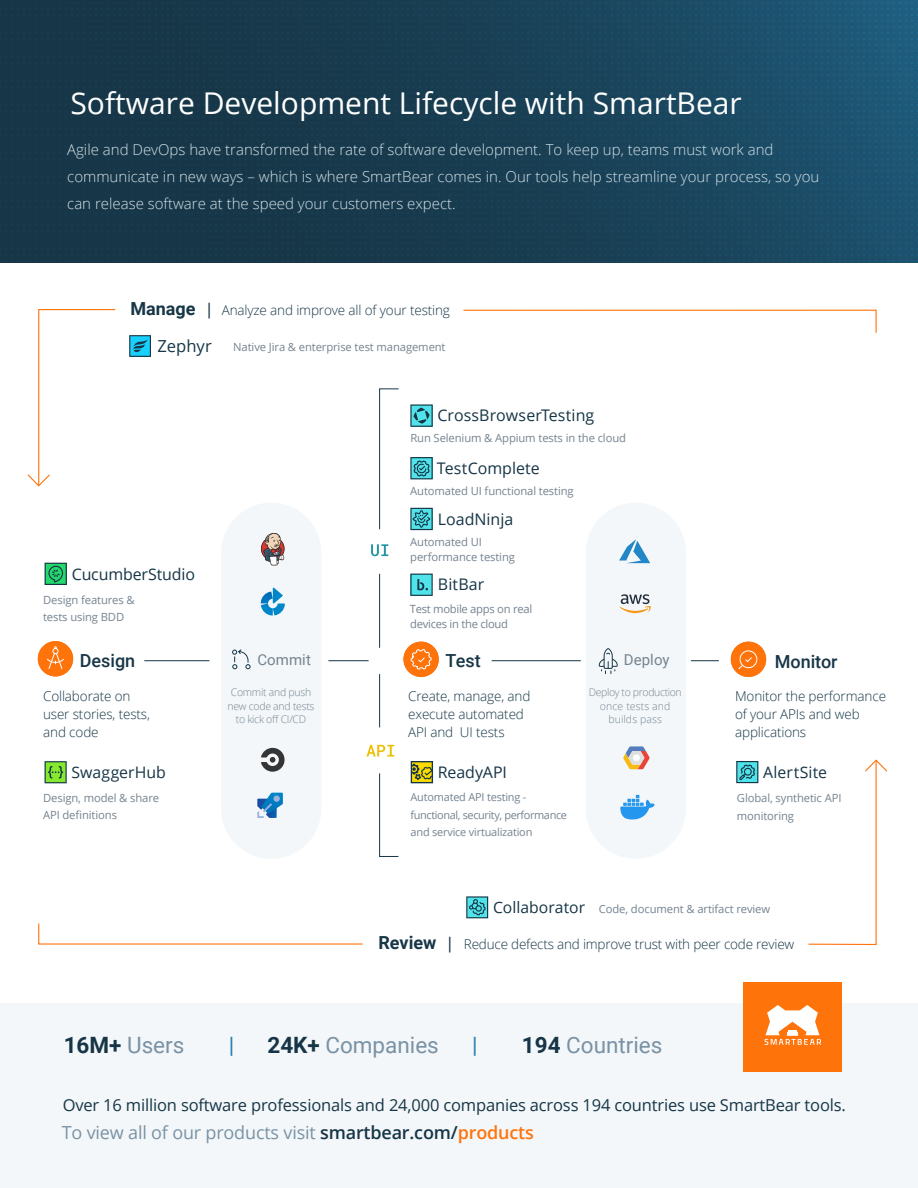
<style>
.page{position:relative;width:918px;height:1188px;background:#fff}
.page>*{position:absolute;margin:0;border:0;box-sizing:border-box;transform-origin:0 0}
.t1{font:30px "Open Sans";color:#fff}
.t2{font:22.5px "Roboto";color:#7992a5}
.t3{font:22.5px "Roboto";color:#287faf}
.t4{font:18px "Open Sans";letter-spacing:-.01em;color:#7992a5}
.t5{font:500 18px "Roboto";color:#173647}
.t6{font:16.65px "Open Sans";color:#173647}
.t7{font:16.5px "Open Sans";letter-spacing:-.01em;color:#173647}
.t8{font:15.9px "Open Sans";color:#163546}
.t9{font:300 15px/27px "Open Sans";color:#d2e1e8}
.t10{font:15px "Roboto";letter-spacing:.005em;color:#758491}
.t11{font:300 13.5px/18px "Open Sans";letter-spacing:-.01em;color:#163647}
.t12{font:11.25px/17.5px "Open Sans";letter-spacing:-.01em;color:#758390}
.t13{font:10.95px/17.5px "Open Sans";letter-spacing:-.02em;color:#758390}
.t14{font:300 10.5px/13.5px "Open Sans";letter-spacing:-.025em;color:#758491;text-align:center}
.t15{font:300 10.5px/13.5px "Open Sans";letter-spacing:.01em;color:#758491;text-align:center}
.s1{font-family:"Roboto";font-weight:700;font-size:18px;color:#173647}
.s2{font-family:"Roboto Mono";font-weight:400;font-size:16.95px;color:#173647}
.s3{font-size:15.75px;color:#163546}
.s4{font-weight:700;color:#163546}
.s5{font-weight:600;color:#163546}
.s6{font-weight:600;color:#ff730b}
</style>
<div class="page">
<svg style="left:0;top:0;width:918px;height:263px;background:#194258"></svg>
<div style="left:586px;top:503px;width:100px;height:356px;background:#f3f7f9;border-radius:50px"></div>
<div style="left:221px;top:503px;width:100px;height:356px;background:#f3f7f9;border-radius:50px"></div>
<svg style="left:463px;top:309px;width:414px;height:24px"></svg>
<hr style="left:492px;top:660px;width:89px;height:1px;background:#163546">
<svg style="left:261px;top:748px;width:24px;height:24px"></svg>
<svg style="left:261px;top:533px;width:24px;height:33px"></svg>
<svg style="left:261px;top:587px;width:24px;height:29px"></svg>
<hr style="left:379px;top:674px;width:1px;height:53px;background:#163546">
<svg style="left:379px;top:389px;width:20px;height:140px"></svg>
<hr style="left:379px;top:574px;width:1px;height:74px;background:#163546">
<svg style="left:371px;top:544px;width:17px;height:12px"></svg>
<svg style="left:366px;top:745px;width:28px;height:12px"></svg>
<svg style="left:38px;top:923px;width:325px;height:22px"></svg>
<hr style="left:144px;top:660px;width:65px;height:1px;background:#163546">
<svg style="left:691px;top:660px;width:28px;height:1px"></svg>
<hr style="left:328px;top:660px;width:41px;height:1px;background:#163546">
<svg style="left:619px;top:594px;width:32px;height:19px"></svg>
<svg style="left:619px;top:539px;width:31px;height:24px"></svg>
<div style="left:38px;top:641px;width:35px;height:35px;background:#ff730b;border-radius:50%"></div>
<svg style="left:47px;top:646px;width:17px;height:23px"></svg>
<div style="left:731px;top:642px;width:35px;height:35px;background:#ff730b;border-radius:50%"></div>
<div style="left:403px;top:642px;width:36px;height:35px;background:#ff730b;border-radius:50%"></div>
<svg style="left:403px;top:649px;width:36px;height:28px"></svg>
<div style="left:740px;top:651px;width:17px;height:17px;border:1px solid #fff;border-radius:50%"></div>
<svg style="left:738px;top:657px;width:14px;height:12px"></svg>
<svg style="left:232px;top:649px;width:18px;height:20px"></svg>
<svg style="left:379px;top:773px;width:20px;height:84px"></svg>
<svg style="left:599px;top:648px;width:19px;height:26px"></svg>
<svg style="left:257px;top:793px;width:26px;height:25px"></svg>
<svg style="left:263px;top:803px;width:9px;height:9px"></svg>
<div style="left:273px;top:795px;width:7px;height:7px;background:#9bb2dc;border-radius:50%"></div>
<svg style="left:45px;top:563px;width:22px;height:22px"></svg>
<svg style="left:45px;top:761px;width:22px;height:22px"></svg>
<svg style="left:410px;top:457px;width:23px;height:22px"></svg>
<svg style="left:410px;top:508px;width:23px;height:22px"></svg>
<svg style="left:410px;top:404px;width:23px;height:23px"></svg>
<svg style="left:410px;top:574px;width:23px;height:22px"></svg>
<svg style="left:411px;top:761px;width:22px;height:22px"></svg>
<svg style="left:736px;top:761px;width:22px;height:22px"></svg>
<svg style="left:466px;top:896px;width:22px;height:22px"></svg>
<svg style="left:129px;top:335px;width:22px;height:22px"></svg>
<svg style="left:808px;top:759px;width:80px;height:187px"></svg>
<svg style="left:27px;top:309px;width:89px;height:178px"></svg>
<svg style="left:623px;top:746px;width:27px;height:23px"></svg>
<svg style="left:620px;top:795px;width:35px;height:25px"></svg>
<div style="left:0;top:1003px;width:918px;height:185px;background:#f3f7f9"></div>
<div style="left:744px;top:982px;width:98px;height:90px;background:#ff730b"></div>
<svg style="left:764px;top:1005px;width:57px;height:40px"></svg>
<h1 class="t1" style="left:70px;top:83px;width:673px">Software Development Lifecycle with SmartBear</h1>
<p class="t9" style="left:67px;top:136px;width:754px">Agile and DevOps have transformed the rate of software development. To keep up, teams must work and communicate in new ways – which is where SmartBear comes in. Our tools help streamline your process, so you can release software at the speed your customers expect.</p>
<p class="t11" style="left:130px;top:301px;width:321px"><span class="s1">Manage</span> <span class="s2">|</span> Analyze and improve all of your testing</p>
<h3 class="t6" style="left:158px;top:335px;width:56px">Zephyr</h3>
<h3 class="t8" style="left:72px;top:563px;width:125px">CucumberStudio</h3>
<p class="t12" style="left:43px;top:591px;width:93px">Design features &amp; tests using BDD</p>
<p class="t12" style="left:233px;top:338px;width:214px">Native Jira &amp; enterprise test management</p>
<h3 class="t8" style="left:438px;top:405px;width:158px">CrossBrowserTesting</h3>
<p class="t12" style="left:410px;top:429px;width:217px">Run Selenium &amp; Appium tests in the cloud</p>
<h3 class="t8" style="left:437px;top:457px;width:104px">TestComplete</h3>
<h3 class="t8" style="left:438px;top:508px;width:77px">LoadNinja</h3>
<p class="t12" style="left:410px;top:481px;width:165px">Automated UI functional testing</p>
<p class="t12" style="left:410px;top:534px;width:106px;line-height:15px">Automated UI performance testing</p>
<h3 class="t8" style="left:438px;top:573px;width:48px">BitBar</h3>
<p class="t12" style="left:410px;top:601px;width:124px;line-height:15px">Test mobile apps on real devices in the cloud</p>
<h3 class="t5" style="left:80px;top:648px;width:57px">Design</h3>
<h3 class="t10" style="left:257px;top:649px;width:55px">Commit</h3>
<h3 class="t5" style="left:446px;top:648px;width:37px">Test</h3>
<h3 class="t10" style="left:624px;top:649px;width:47px">Deploy</h3>
<h3 class="t5" style="left:775px;top:649px;width:64px">Monitor</h3>
<p class="t11" style="left:43px;top:687px;width:108px">Collaborate on user stories, tests, and code</p>
<p class="t15" style="left:589px;top:685px;width:95px">Deploy to production once tests and builds pass</p>
<p class="t14" style="left:228px;top:686px;width:89px">Commit and push new code and tests to kick off CI/CD</p>
<p class="t11" style="left:735px;top:687px;width:153px">Monitor the performance of your APIs and web applications</p>
<p class="t11" style="left:408px;top:687px;width:124px">Create, manage, and execute automated<br>API and UI tests</p>
<h3 class="t8" style="left:72px;top:761px;width:96px">SwaggerHub</h3>
<h3 class="t8" style="left:438px;top:761px;width:71px">ReadyAPI</h3>
<h3 class="t8" style="left:763px;top:761px;width:66px">AlertSite</h3>
<p class="t12" style="left:43px;top:788px;width:118px">Design, model &amp; share<br>API definitions</p>
<p class="t13" style="left:410px;top:788px;width:158px">Automated API testing - functional, security, performance and service virtualization</p>
<p class="t12" style="left:737px;top:789px;width:106px">Global, synthetic API monitoring</p>
<p class="t12" style="left:493px;top:900px;width:279px"><span class="s3">Collaborator</span> Code, document &amp; artifact review</p>
<p class="t11" style="left:379px;top:935px;width:417px"><span class="s1">Review</span> <span class="s2">|</span> Reduce defects and improve trust with peer code review</p>
<h2 class="t2" style="left:64px;top:1029px;width:122px"><span class="s4">16M+</span> Users</h2>
<h2 class="t3" style="left:229px;top:1029px;width:7px">|</h2>
<h2 class="t2" style="left:267px;top:1029px;width:173px"><span class="s4">24K+</span> Companies</h2>
<h2 class="t3" style="left:472px;top:1029px;width:7px">|</h2>
<h2 class="t2" style="left:522px;top:1029px;width:142px"><span class="s4">194</span> Countries</h2>
<h3 class="t7" style="left:63px;top:1093px;width:785px">Over 16 million software professionals and 24,000 companies across 194 countries use SmartBear tools.</h3>
<h3 class="t4" style="left:62px;top:1120px;width:474px">To view all of our products visit <span class="s5">smartbear.com/</span><span class="s6">products</span></h3>
</div>
